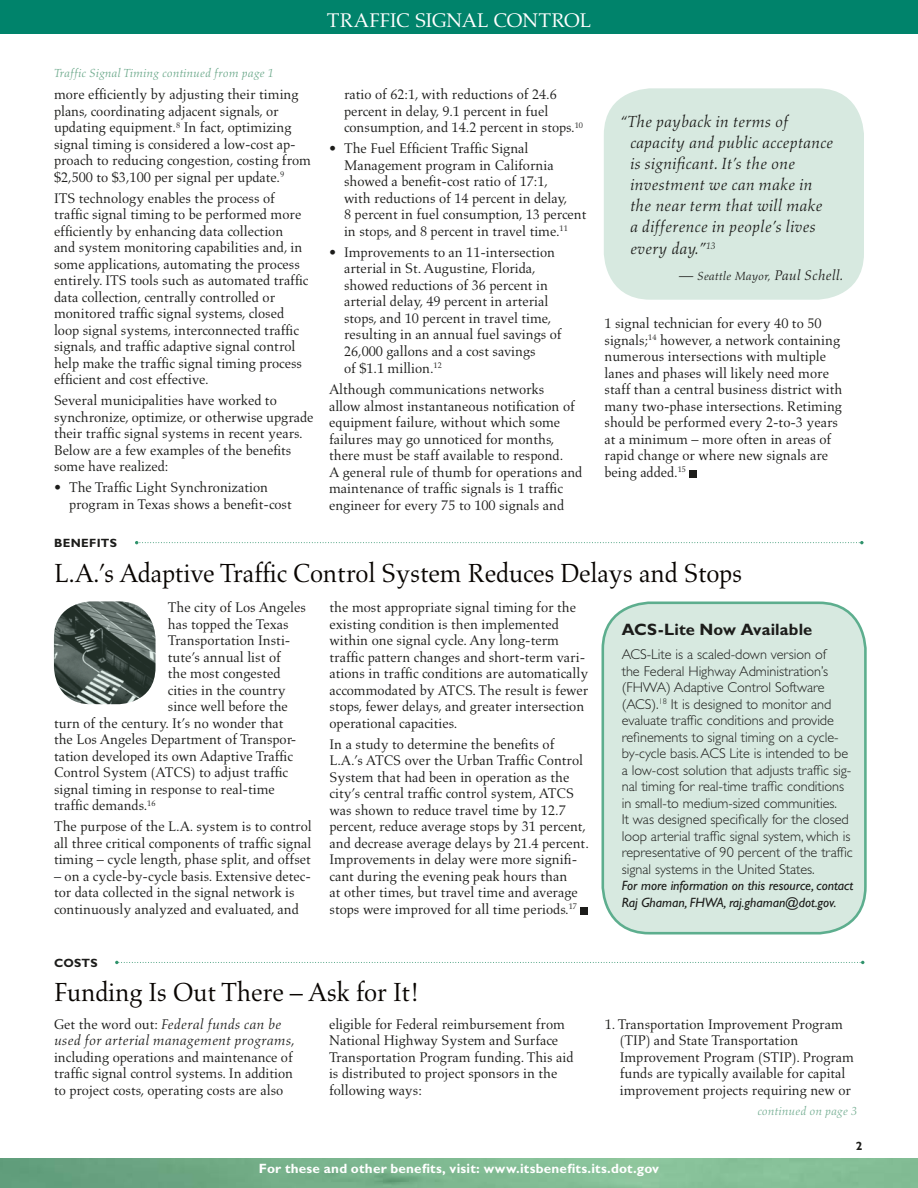
<style>
.page{position:relative;width:918px;height:1188px;background:#fff}
.page>*{position:absolute;margin:0;border:0;box-sizing:border-box;transform-origin:0 0}
.t1{font:26.7px "Aldus LT Std";letter-spacing:-.01em;color:#090502}
.t2{font:20.1px "Aldus LT Std";letter-spacing:-.035em;color:#fff;scale:1.04 1}
.t3{font:italic 16.5px/21px "Aldus LT Std";letter-spacing:-.005em;color:#1c1c1a}
.t4{font:700 16.5px "Gill Sans Std";letter-spacing:.005em;color:#1c1c1a}
.t5{font:14.25px/16.5px "Aldus LT Std";color:#1c1c1a}
.t6{font:300 14.25px/16.5px "Gill Sans Std";color:#1c1c1a}
.t7{font:italic 13.5px/16.5px "Gill Sans Std";color:#1c1c1a}
.t8{font:700 13.5px "Gill Sans Std";letter-spacing:.015em;color:#fff}
.t9{font:italic 12px "Aldus LT Std";color:#6ca98b}
.t10{font:italic 12px "Aldus LT Std";color:#1c1c1a}
.t11{font:italic 12px "Aldus LT Std";color:#77af94}
.t12{font:700 12px "Gill Sans Std";letter-spacing:.025em;color:#1c1c1a}
.s1{font-size:14.25px}
.s2{font-style:italic}
</style>
<div class="page">
<div style="left:0;top:0;width:918px;height:34px;background:#00836b"></div>
<img style="left:0;top:1158px;width:918px;height:30px">
<svg style="left:54px;top:601px;width:102px;height:103px;background:#515f59"></svg>
<div style="left:604px;top:88px;width:260px;height:212px;background:#d7e9e0;border-radius:47px"></div>
<div style="left:603px;top:603px;width:262px;height:330px;background:#d7e9e0;border-radius:47px"></div>
<div style="left:602px;top:602px;width:265px;height:333px;border:3px solid #5dae8e;border-radius:47px"></div>
<svg style="left:135px;top:541px;width:729px;height:3px"></svg>
<svg style="left:115px;top:961px;width:749px;height:3px"></svg>
<div style="left:690px;top:470px;width:7px;height:7px;background:#1c1c1a"></div>
<div style="left:581px;top:907px;width:7px;height:8px;background:#1c1c1a"></div>
<h2 class="t2" style="left:327px;top:9px;width:256px">TRAFFIC SIGNAL CONTROL</h2>
<p class="t9" style="left:54px;top:66px;width:221px">Traffic Signal Timing continued from page 1</p>
<p class="t5" style="left:54px;top:87px;width:259px">more efficiently by adjusting their timing plans, coordinating adjacent signals, or updating equipment.<sup>8</sup> In fact, optimizing signal timing is considered a low-cost ap&shy;proach to reducing congestion, costing from $2,500 to $3,100 per signal per update.<sup>9</sup></p>
<p class="t5" style="left:54px;top:190px;width:256px">ITS technology enables the process of traffic signal timing to be performed more efficiently by enhancing data collection<br>and system monitoring capabilities and, in some applications, automating the process entirely. ITS tools such as automated traffic data collection, centrally controlled or monitored traffic signal systems, closed loop signal systems, interconnected traffic signals, and traffic adaptive signal control help make the traffic signal timing process efficient and cost effective.</p>
<p class="t5" style="left:54px;top:393px;width:261px">Several municipalities have worked to synchronize, optimize, or otherwise upgrade their traffic signal systems in recent years.<br>Below are a few examples of the benefits some have realized:</p>
<p class="t5" style="left:69px;top:480px;width:224px;text-indent:-15px">• The Traffic Light Synchronization program in Texas shows a benefit-cost</p>
<p class="t12" style="left:54px;top:536px;width:63px">Benefits</p>
<p class="t5" style="left:344px;top:87px;width:240px">ratio of 62:1, with reductions of 24.6 percent in delay, 9.1 percent in fuel consumption, and 14.2 percent in stops.<sup>10</sup></p>
<p class="t5" style="left:344px;top:141px;width:244px;text-indent:-15px">• The Fuel Efficient Traffic Signal Management program in California showed a benefit-cost ratio of 17:1,<br>with reductions of 14 percent in delay,<br>8 percent in fuel consumption, 13 percent in stops, and 8 percent in travel time.<sup>11</sup></p>
<p class="t5" style="left:344px;top:244px;width:219px;text-indent:-15px">• Improvements to an 11-intersection arterial in St. Augustine, Florida, showed reductions of 36 percent in arterial delay, 49 percent in arterial stops, and 10 percent in travel time, resulting in an annual fuel savings of 26,000 gallons and a cost savings<br>of $1.1 million.<sup>12</sup></p>
<p class="t5" style="left:329px;top:381px;width:255px">Although communications networks<br>allow almost instantaneous notification of equipment failure, without which some failures may go unnoticed for months, there must be staff available to respond.<br>A general rule of thumb for operations and maintenance of traffic signals is 1 traffic engineer for every 75 to 100 signals and</p>
<p class="t3" style="left:630px;top:111px;width:205px;text-indent:-10px">“The payback in terms of capacity and public acceptance is significant. It’s the one investment we can make in the near term that will make a difference in people’s lives</p>
<p class="t3" style="left:630px;top:238px;width:87px">every day.”<sup>13</sup></p>
<p class="t10" style="left:679px;top:269px;width:166px"><span class="s1">—</span> Seattle Mayor, <span class="s1">Paul Schell.</span></p>
<p class="t5" style="left:604px;top:315px;width:239px">1 signal technician for every 40 to 50 signals;<sup>14</sup> however, a network containing numerous intersections with multiple lanes and phases will likely need more staff than a central business district with many two-phase intersections. Retiming should be performed every 2-to-3 years at a minimum – more often in areas of rapid change or where new signals are being added.<sup>15</sup></p>
<h1 class="t1" style="left:54px;top:559px;width:690px">L.A.’s Adaptive Traffic Control System Reduces Delays and Stops</h1>
<p class="t5" style="left:168px;top:600px;width:140px">The city of Los Angeles</p>
<p class="t5" style="left:168px;top:616px;width:122px">has topped the Texas</p>
<p class="t5" style="left:168px;top:633px;width:124px">Transportation Insti-</p>
<p class="t5" style="left:168px;top:649px;width:115px">tute’s annual list of</p>
<p class="t5" style="left:168px;top:666px;width:114px">the most congested</p>
<p class="t5" style="left:168px;top:682px;width:119px">cities in the country</p>
<p class="t5" style="left:168px;top:699px;width:122px">since well before the</p>
<p class="t5" style="left:54px;top:715px;width:231px">turn of the century. It’s no wonder that</p>
<p class="t5" style="left:54px;top:732px;width:244px">the Los Angeles Department of Transpor-</p>
<p class="t5" style="left:54px;top:748px;width:241px">tation developed its own Adaptive Traffic</p>
<p class="t5" style="left:54px;top:765px;width:236px">Control System (ATCS) to adjust traffic</p>
<p class="t5" style="left:54px;top:781px;width:222px">signal timing in response to real-time</p>
<p class="t5" style="left:54px;top:798px;width:103px">traffic demands.<sup>16</sup></p>
<p class="t5" style="left:54px;top:819px;width:259px;text-align:justify">The purpose of the L.A. system is to control all three critical components of traffic signal timing – cycle length, phase split, and offset</p>
<p class="t5" style="left:54px;top:868px;width:258px">– on a cycle-by-cycle basis. Extensive detec&shy;tor data collected in the signal network is continuously analyzed and evaluated, and</p>
<p class="t5" style="left:330px;top:600px;width:260px">the most appropriate signal timing for the existing condition is then implemented within one signal cycle. Any long-term traffic pattern changes and short-term vari&shy;ations in traffic conditions are automatically accommodated by ATCS. The result is fewer stops, fewer delays, and greater intersection operational capacities.</p>
<p class="t5" style="left:330px;top:736px;width:261px">In a study to determine the benefits of L.A.’s ATCS over the Urban Traffic Control System that had been in operation as the city’s central traffic control system, ATCS was shown to reduce travel time by 12.7 percent, reduce average stops by 31 percent, and decrease average delays by 21.4 percent.<br>Improvements in delay were more signifi&shy;cant during the evening peak hours than<br>at other times, but travel time and average stops were improved for all time periods.<sup>17</sup></p>
<p class="t4" style="left:622px;top:620px;width:192px">ACS-Lite N ow Available</p>
<p class="t6" style="left:622px;top:646px;width:233px">ACS-Lite is a scaled-down version of<br>the Federal Highway Administration’s (FHWA) Adaptive Control Software (ACS).<sup>18</sup> It is designed to monitor and evaluate traffic conditions and provide refinements to signal timing on a cycle&shy;by-cycle basis. ACS Lite is intended to be a low-cost solution that adjusts traffic sig&shy;nal timing for real-time traffic conditions in small-to medium-sized communities.<br>It was designed specifically for the closed loop arterial traffic signal system, which is representative of 90 percent of the traffic signal systems in the United States.</p>
<p class="t7" style="left:622px;top:878px;width:233px">For more information on this resource, contact<br>Raj Ghaman, FHWA, raj.ghaman@dot.gov.</p>
<p class="t12" style="left:54px;top:956px;width:45px">CostS</p>
<h1 class="t1" style="left:54px;top:977px;width:368px">Funding Is Out There – Ask for It!</h1>
<p class="t5" style="left:54px;top:1016px;width:242px">Get the word out: <span class="s2">Federal funds can be used for arterial management programs</span>, including operations and maintenance of traffic signal control systems. In addition to project costs, operating costs are also</p>
<p class="t5" style="left:329px;top:1016px;width:246px">eligible for Federal reimbursement from National Highway System and Surface Transportation Program funding. This aid is distributed to project sponsors in the following ways:</p>
<p class="t5" style="left:620px;top:1016px;width:236px;text-indent:-15px">1. Transportation Improvement Program (TIP) and State Transportation Improvement Program (STIP). Program funds are typically available for capital improvement projects requiring new or</p>
<p class="t11" style="left:757px;top:1105px;width:101px">continued on page 3</p>
<p class="t8" style="left:259px;top:1160px;width:402px">For these and other benefits, visit: www.itsbenefits.its.dot.gov</p>
</div>
